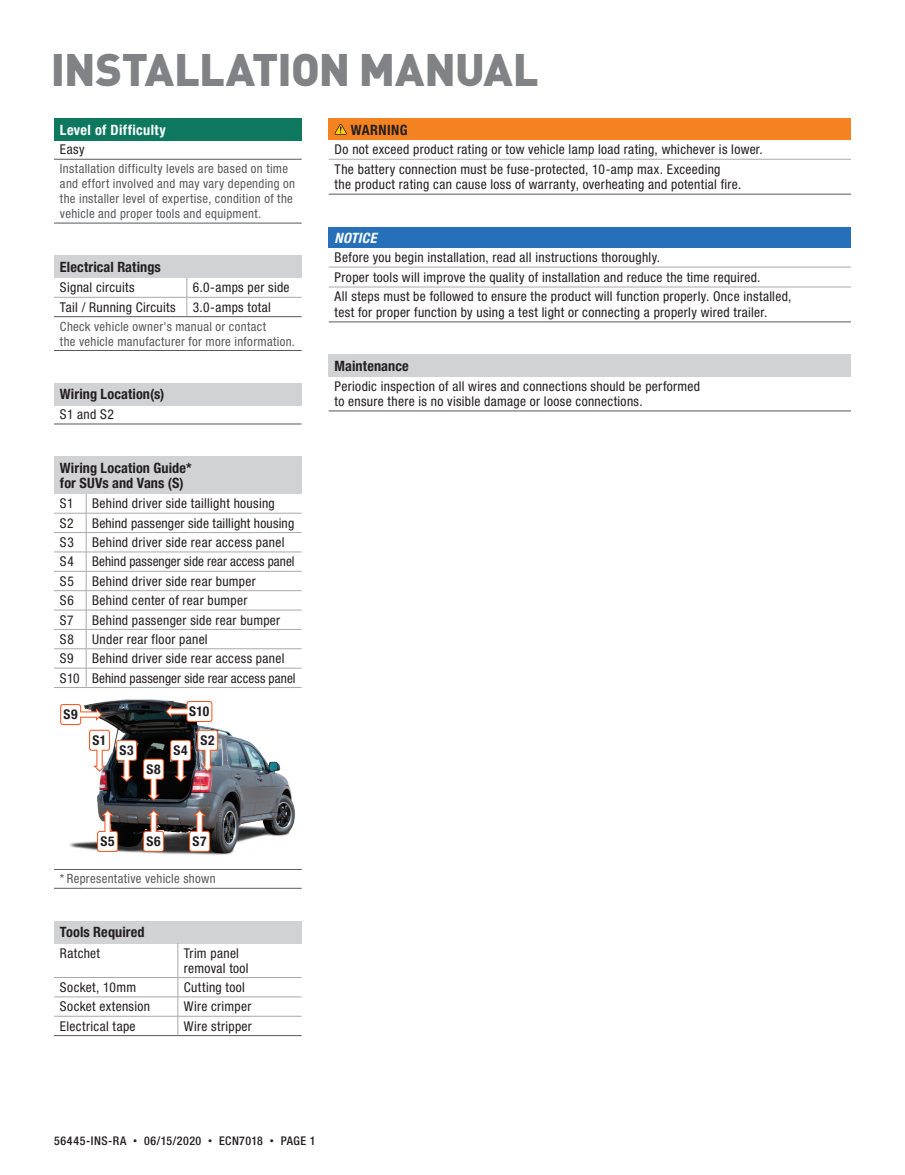
<style>
.page{position:relative;width:905px;height:1175px;background:#fff}
.page>*{position:absolute;margin:0;border:0;box-sizing:border-box;transform-origin:0 0}
.t1{font:900 45px "DINOT";letter-spacing:-.02em;color:#808285}
.t2{font:700 condensed 14.25px/15px "Helvetica Neue LT Std";letter-spacing:.01em;color:#231f20}
.t3{font:700 condensed 14.25px "Helvetica Neue LT Std";letter-spacing:.03em;color:#fff}
.t4{font:italic 700 condensed 14.25px "Helvetica Neue LT Std";letter-spacing:.025em;color:#fff}
.t5{font:condensed 13.5px/20px "Helvetica Neue LT Std";letter-spacing:.025em;color:#231f20}
.t6{font:condensed 13.5px "Helvetica Neue LT Std";letter-spacing:.005em;color:#231f20}
.t7{font:700 condensed 13.5px "Helvetica Neue LT Std";letter-spacing:.04em;color:#231f20}
.t8{font:condensed 12.75px/15px "Helvetica Neue LT Std";letter-spacing:.025em;color:#57585a}
.t9{font:500 condensed 12px "Helvetica Neue LT Std";letter-spacing:.045em;color:#231f20}
.s1{font-family:"DINOT";font-weight:400;font-stretch:normal;font-size:9px}
</style>
<div class="page">
<div style="left:54px;top:457px;width:248px;height:37px;background:#d1d2d4"></div>
<hr style="left:54px;top:513px;width:32px;height:1px;background:#a8a9ad">
<hr style="left:86px;top:513px;width:216px;height:1px;background:#a8a9ad">
<hr style="left:54px;top:532px;width:32px;height:1px;background:#a8a9ad">
<hr style="left:86px;top:532px;width:216px;height:1px;background:#a8a9ad">
<hr style="left:54px;top:551px;width:32px;height:1px;background:#a8a9ad">
<hr style="left:86px;top:551px;width:216px;height:1px;background:#a8a9ad">
<hr style="left:54px;top:571px;width:32px;height:1px;background:#a8a9ad">
<hr style="left:86px;top:571px;width:216px;height:1px;background:#a8a9ad">
<hr style="left:54px;top:590px;width:32px;height:1px;background:#a8a9ad">
<hr style="left:86px;top:590px;width:216px;height:1px;background:#a8a9ad">
<hr style="left:54px;top:610px;width:32px;height:1px;background:#a8a9ad">
<hr style="left:86px;top:610px;width:216px;height:1px;background:#a8a9ad">
<hr style="left:54px;top:629px;width:32px;height:1px;background:#a8a9ad">
<hr style="left:86px;top:629px;width:216px;height:1px;background:#a8a9ad">
<hr style="left:54px;top:648px;width:32px;height:1px;background:#a8a9ad">
<hr style="left:86px;top:648px;width:216px;height:1px;background:#a8a9ad">
<hr style="left:54px;top:668px;width:32px;height:1px;background:#a8a9ad">
<hr style="left:86px;top:668px;width:216px;height:1px;background:#a8a9ad">
<svg style="left:86px;top:494px;width:1px;height:193px"></svg>
<hr style="left:54px;top:687px;width:32px;height:1px;background:#a8a9ad">
<hr style="left:86px;top:687px;width:216px;height:1px;background:#a8a9ad">
<hr style="left:54px;top:869px;width:32px;height:1px;background:#57585a">
<hr style="left:86px;top:869px;width:216px;height:1px;background:#57585a">
<hr style="left:54px;top:888px;width:32px;height:1px;background:#57585a">
<hr style="left:86px;top:888px;width:216px;height:1px;background:#57585a">
<img style="left:69px;top:699px;width:226px;height:156px">
<svg style="left:165px;top:701px;width:47px;height:21px"></svg>
<svg style="left:97px;top:810px;width:21px;height:42px"></svg>
<svg style="left:143px;top:810px;width:21px;height:42px"></svg>
<svg style="left:189px;top:810px;width:21px;height:42px"></svg>
<svg style="left:60px;top:704px;width:50px;height:68px"></svg>
<svg style="left:116px;top:740px;width:21px;height:42px"></svg>
<svg style="left:143px;top:758px;width:21px;height:42px"></svg>
<svg style="left:170px;top:740px;width:21px;height:42px"></svg>
<svg style="left:197px;top:729px;width:21px;height:43px"></svg>
<div style="left:54px;top:921px;width:247px;height:22px;background:#d1d2d4"></div>
<hr style="left:177px;top:943px;width:1px;height:34px;background:#a8a9ad">
<hr style="left:54px;top:977px;width:124px;height:1px;background:#a8a9ad">
<hr style="left:178px;top:977px;width:123px;height:1px;background:#a8a9ad">
<hr style="left:54px;top:996px;width:124px;height:1px;background:#a8a9ad">
<hr style="left:178px;top:996px;width:123px;height:1px;background:#a8a9ad">
<svg style="left:177px;top:977px;width:1px;height:58px"></svg>
<hr style="left:54px;top:1016px;width:124px;height:1px;background:#a8a9ad">
<hr style="left:178px;top:1016px;width:123px;height:1px;background:#a8a9ad">
<hr style="left:54px;top:1035px;width:124px;height:1px;background:#57585a">
<hr style="left:178px;top:1035px;width:123px;height:1px;background:#57585a">
<div style="left:54px;top:383px;width:247px;height:22px;background:#d1d2d4"></div>
<hr style="left:54px;top:423px;width:247px;height:1px;background:#57585a">
<div style="left:328px;top:119px;width:522px;height:21px;background:#f58220"></div>
<hr style="left:328px;top:194px;width:522px;height:1px;background:#57585a">
<hr style="left:328px;top:159px;width:522px;height:1px;background:#a8a9ad">
<svg style="left:334px;top:124px;width:13px;height:11px"></svg>
<div style="left:328px;top:355px;width:522px;height:22px;background:#d1d2d4"></div>
<hr style="left:328px;top:410px;width:522px;height:1px;background:#57585a">
<div style="left:54px;top:256px;width:248px;height:22px;background:#d1d2d4"></div>
<hr style="left:54px;top:297px;width:133px;height:1px;background:#a8a9ad">
<hr style="left:187px;top:297px;width:115px;height:1px;background:#a8a9ad">
<svg style="left:186px;top:278px;width:1px;height:38px"></svg>
<hr style="left:54px;top:350px;width:133px;height:1px;background:#57585a">
<hr style="left:187px;top:350px;width:115px;height:1px;background:#57585a">
<hr style="left:54px;top:316px;width:133px;height:1px;background:#57585a">
<hr style="left:187px;top:316px;width:115px;height:1px;background:#57585a">
<div style="left:328px;top:227px;width:522px;height:21px;background:#2570b8"></div>
<hr style="left:328px;top:321px;width:522px;height:1px;background:#57585a">
<hr style="left:328px;top:267px;width:522px;height:1px;background:#a8a9ad">
<hr style="left:328px;top:287px;width:522px;height:1px;background:#a8a9ad">
<div style="left:54px;top:119px;width:248px;height:22px;background:#0e795f"></div>
<hr style="left:54px;top:159px;width:248px;height:1px;background:#57585a">
<hr style="left:54px;top:223px;width:248px;height:1px;background:#57585a">
<h1 class="t1" style="left:51px;top:34px;width:489px">INSTALLATION MANUAL</h1>
<p class="t3" style="left:60px;top:121px;width:107px">Level of Difficulty</p>
<p class="t5" style="left:60px;top:139px;width:26px">Easy</p>
<p class="t8" style="left:60px;top:161px;width:237px">Installation difficulty levels are based on time and effort involved and may vary depending on the installer level of expertise, condition of the vehicle and proper tools and equipment.</p>
<p class="t2" style="left:60px;top:259px;width:102px">Electrical Ratings</p>
<p class="t5" style="left:60px;top:277px;width:76px">Signal circuits</p>
<p class="t5" style="left:193px;top:277px;width:98px">6.0-amps per side</p>
<p class="t5" style="left:60px;top:297px;width:117px">Tail / Running Circuits</p>
<p class="t5" style="left:193px;top:297px;width:80px">3.0-amps total</p>
<p class="t8" style="left:60px;top:318px;width:236px">Check vehicle owner's manual or contact<br>the vehicle manufacturer for more information.</p>
<p class="t2" style="left:60px;top:387px;width:106px">Wiring Location(s)</p>
<p class="t5" style="left:60px;top:404px;width:55px">S1 and S2</p>
<p class="t2" style="left:60px;top:460px;width:133px">Wiring Location Guide* for SUVs and Vans (S)</p>
<p class="t5" style="left:60px;top:493px;width:15px">S1</p>
<p class="t5" style="left:92px;top:493px;width:184px">Behind driver side taillight housing</p>
<p class="t5" style="left:60px;top:513px;width:15px">S2</p>
<p class="t5" style="left:92px;top:513px;width:204px">Behind passenger side taillight housing</p>
<p class="t5" style="left:60px;top:532px;width:15px">S3</p>
<p class="t5" style="left:92px;top:532px;width:194px">Behind driver side rear access panel</p>
<p class="t5" style="left:60px;top:551px;width:15px">S4</p>
<p class="t6" style="left:92px;top:554px;width:204px">Behind passenger side rear access panel</p>
<p class="t5" style="left:60px;top:571px;width:15px">S5</p>
<p class="t5" style="left:92px;top:571px;width:165px">Behind driver side rear bumper</p>
<p class="t5" style="left:60px;top:590px;width:15px">S6</p>
<p class="t5" style="left:92px;top:590px;width:157px">Behind center of rear bumper</p>
<p class="t5" style="left:60px;top:609px;width:15px">S7</p>
<p class="t5" style="left:92px;top:609px;width:190px">Behind passenger side rear bumper</p>
<p class="t5" style="left:60px;top:629px;width:15px">S8</p>
<p class="t5" style="left:92px;top:629px;width:117px">Under rear floor panel</p>
<p class="t5" style="left:60px;top:648px;width:15px">S9</p>
<p class="t5" style="left:60px;top:648px;width:237px;line-height:19.4px;text-indent:32px">Behind driver side rear access panel<br>S10 Behind passenger side rear access panel</p>
<p class="t7" style="left:64px;top:706px;width:16px">S9</p>
<p class="t7" style="left:189px;top:703px;width:22px">S10</p>
<p class="t7" style="left:93px;top:732px;width:15px">S1</p>
<p class="t7" style="left:119px;top:742px;width:16px">S3</p>
<p class="t7" style="left:146px;top:761px;width:16px">S8</p>
<p class="t7" style="left:173px;top:742px;width:16px">S4</p>
<p class="t7" style="left:201px;top:732px;width:15px">S2</p>
<p class="t7" style="left:100px;top:833px;width:16px">S5</p>
<p class="t7" style="left:146px;top:833px;width:16px">S6</p>
<p class="t7" style="left:193px;top:833px;width:15px">S7</p>
<p class="t8" style="left:60px;top:871px;width:157px">* Representative vehicle shown</p>
<p class="t2" style="left:60px;top:924px;width:86px">Tools Required</p>
<p class="t5" style="left:60px;top:942px;width:42px">Ratchet</p>
<p class="t5" style="left:184px;top:945px;width:66px;line-height:15px">Trim panel removal tool</p>
<p class="t5" style="left:60px;top:977px;width:78px">Socket, 10mm</p>
<p class="t5" style="left:184px;top:977px;width:63px">Cutting tool</p>
<p class="t5" style="left:60px;top:996px;width:92px">Socket extension</p>
<p class="t5" style="left:184px;top:996px;width:69px">Wire crimper</p>
<p class="t5" style="left:60px;top:1015px;width:77px">Electrical tape</p>
<p class="t5" style="left:184px;top:1015px;width:70px">Wire stripper</p>
<p class="t2" style="left:351px;top:122px;width:58px">WARNING</p>
<p class="t5" style="left:334px;top:139px;width:430px">Do not exceed product rating or tow vehicle lamp load rating, whichever is lower.<br>The battery connection must be fuse-protected, 10-amp max. Exceeding</p>
<p class="t5" style="left:334px;top:174px;width:408px">the product rating can cause loss of warranty, overheating and potential fire.</p>
<p class="t4" style="left:334px;top:229px;width:43px">NOTICE</p>
<p class="t5" style="left:334px;top:247px;width:458px">Before you begin installation, read all instructions thoroughly.<br>Proper tools will improve the quality of installation and reduce the time required.<br>All steps must be followed to ensure the product will function properly. Once installed,</p>
<p class="t5" style="left:334px;top:302px;width:434px">test for proper function by using a test light or connecting a properly wired trailer.</p>
<p class="t2" style="left:334px;top:358px;width:76px">Maintenance</p>
<p class="t5" style="left:334px;top:379px;width:367px;line-height:15px">Periodic inspection of all wires and connections should be performed to ensure there is no visible damage or loose connections.</p>
<p class="t9" style="left:54px;top:1133px;width:263px">56445-INS-RA <span class="s1">•</span> 06/15/2020 <span class="s1">•</span> ECN7018 <span class="s1">•</span> PAGE 1</p>
</div>
